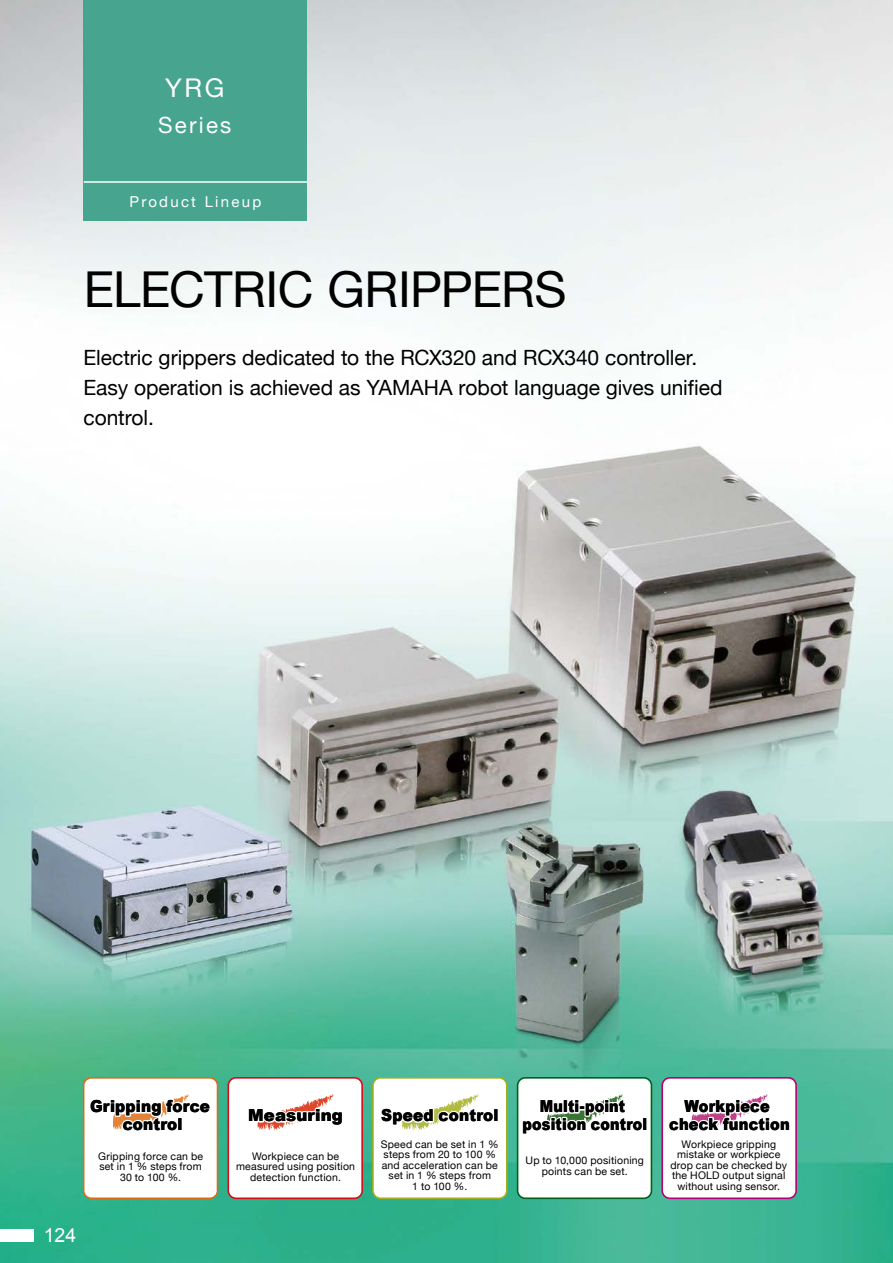
<style>
.page{position:relative;width:893px;height:1263px;background:#fff}
.page>*{position:absolute;margin:0;border:0;box-sizing:border-box;transform-origin:0 0}
.t1{font:49.5px "Helvetica Neue";letter-spacing:-.01em;color:#000}
.t2{font:25.8px "Helvetica Neue";color:#fff}
.t3{font:22.35px "Helvetica Neue";letter-spacing:.1em;color:#fff}
.t4{font:21px/30px "Helvetica Neue";color:#000}
.t5{font:19.5px "Arial";color:#fff}
.t6{font:900 16.5px/18px "Arial";letter-spacing:.01em;color:#000;text-align:center;scale:.92 1}
.t7{font:900 16.5px/18px "Arial";letter-spacing:.01em;color:#000;text-align:center;scale:.86 1}
.t8{font:900 16.5px/18px "Arial";letter-spacing:.01em;color:#000;text-align:center;scale:.88 1}
.t9{font:900 16.5px "Arial";letter-spacing:.01em;color:#000}
.t10{font:15px "Helvetica Neue";letter-spacing:.15em;color:#fff}
.t11{font:10.5px/10.5px "Helvetica Neue";letter-spacing:.02em;color:#000;text-align:center}
</style>
<div class="page">
<img style="left:0;top:0;width:893px;height:1263px">
<div style="left:84px;top:0;width:223px;height:220px;background:#46a48f"></div>
<hr style="left:84px;top:181px;width:223px;height:2px;background:#fff">
<div style="left:518px;top:1078px;width:133px;height:120px;background:#fff;border-radius:8px"></div>
<div style="left:517px;top:1077px;width:135px;height:122px;border:2px solid #01611d;border-radius:8px"></div>
<div style="left:373px;top:1078px;width:134px;height:120px;background:#fff;border-radius:8px"></div>
<div style="left:372px;top:1077px;width:136px;height:122px;border:2px solid #a1b01b;border-radius:8px"></div>
<div style="left:228px;top:1078px;width:134px;height:120px;background:#fff;border-radius:8px"></div>
<div style="left:227px;top:1077px;width:136px;height:122px;border:2px solid #d80c18;border-radius:8px"></div>
<div style="left:84px;top:1078px;width:133px;height:120px;background:#fff;border-radius:8px"></div>
<div style="left:83px;top:1077px;width:135px;height:122px;border:2px solid #de6a18;border-radius:8px"></div>
<div style="left:662px;top:1078px;width:134px;height:120px;background:#fff;border-radius:8px"></div>
<div style="left:661px;top:1077px;width:136px;height:122px;border:2px solid #b70076;border-radius:8px"></div>
<svg style="left:520px;top:1075px;width:126px;height:51px"></svg>
<svg style="left:402px;top:1094px;width:77px;height:37px"></svg>
<svg style="left:257px;top:1094px;width:77px;height:36px"></svg>
<svg style="left:113px;top:1094px;width:76px;height:36px"></svg>
<svg style="left:691px;top:1094px;width:77px;height:33px"></svg>
<div style="left:0;top:1229px;width:34px;height:13px;background:#fff"></div>
<h2 class="t2" style="left:165px;top:72px;width:61px">YRG</h2>
<h3 class="t3" style="left:158px;top:112px;width:75px">Series</h3>
<h3 class="t10" style="left:129px;top:193px;width:133px">Product Lineup</h3>
<h1 class="t1" style="left:84px;top:260px;width:484px">ELECTRIC GRIPPERS</h1>
<h3 class="t4" style="left:83px;top:342px;width:641px">Electric grippers dedicated to the RCX320 and RCX340 controller.<br>Easy operation is achieved as YAMAHA robot language gives unified control.</h3>
<h3 class="t5" style="left:44px;top:1223px;width:34px">124</h3>
<h3 class="t6" style="left:90px;top:1097px;width:132px">Gripping force control</h3>
<h3 class="t8" style="left:669px;top:1097px;width:139px">Workpiece check function</h3>
<h3 class="t7" style="left:523px;top:1097px;width:146px">Multi-point position control</h3>
<h3 class="t9" style="left:248px;top:1103px;width:96px">Measuring</h3>
<h3 class="t6" style="left:381px;top:1106px;width:129px">Speed control</h3>
<p class="t11" style="left:98px;top:1151px;width:107px">Gripping force can be set in 1 % steps from<br>30 to 100 %.</p>
<p class="t11" style="left:236px;top:1151px;width:121px">Workpiece can be measured using position detection function.</p>
<p class="t11" style="left:381px;top:1139px;width:120px">Speed can be set in 1 % steps from 20 to 100 % and acceleration can be set in 1 % steps from<br>1 to 100 %.</p>
<p class="t11" style="left:526px;top:1155px;width:120px">Up to 10,000 positioning points can be set.</p>
<p class="t11" style="left:670px;top:1139px;width:118px">Workpiece gripping mistake or workpiece drop can be checked by the HOLD output signal without using sensor.</p>
</div>
